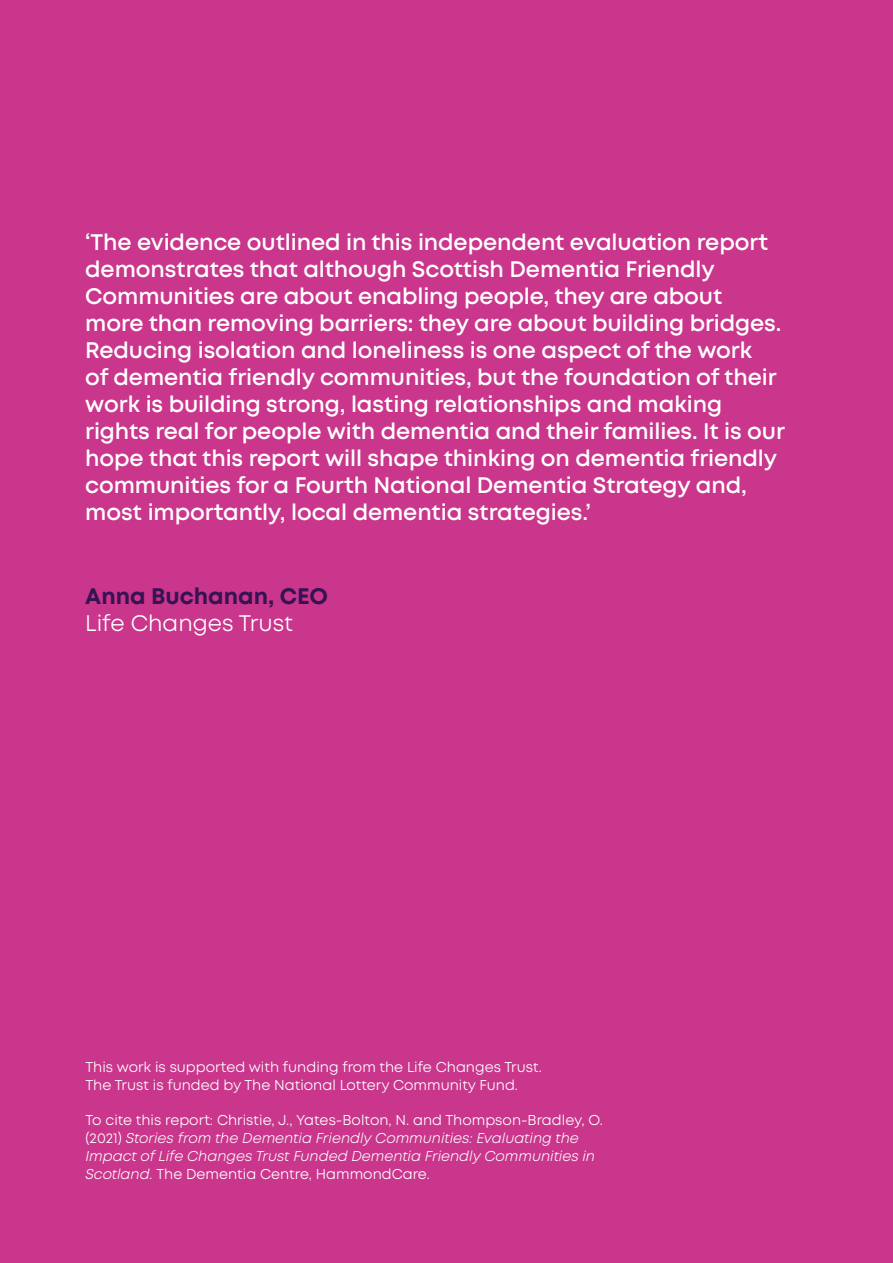
<style>
.page{position:relative;width:893px;height:1263px;background:#c9368c}
.page>*{position:absolute;margin:0;border:0;box-sizing:border-box;transform-origin:0 0}
.t1{font:600 22.5px/27px "Mont";letter-spacing:-.005em;color:#fff}
.t2{font:700 22.5px "Mont";color:#361352}
.t3{font:22.5px "Mont";color:#fff}
.t4{font:italic 14.25px/18px "Mont";color:#fff}
.t5{font:14.25px/18px "Mont";color:#fff}
.s1{font-style:normal}
</style>
<div class="page">
<p class="t1" style="left:85px;top:229px;width:701px">‘The evidence outlined in this independent evaluation report demonstrates that although Scottish Dementia Friendly Communities are about enabling people, they are about more than removing barriers: they are about building bridges.<br>Reducing isolation and loneliness is one aspect of the work<br>of dementia friendly communities, but the foundation of their work is building strong, lasting relationships and making rights real for people with dementia and their families. It is our hope that this report will shape thinking on dementia friendly communities for a Fourth National Dementia Strategy and, most importantly, local dementia strategies.’</p>
<p class="t2" style="left:85px;top:581px;width:244px">Anna Buchanan, CEO</p>
<p class="t3" style="left:85px;top:609px;width:209px">Life Changes Trust</p>
<p class="t5" style="left:86px;top:1058px;width:458px">This work is supported with funding from the Life Changes Trust.<br>The Trust is funded by The National Lottery Community Fund.</p>
<p class="t4" style="left:86px;top:1111px;width:519px"><span class="s1">To cite this report: Christie, J., Yates-Bolton, N. and Thompson-Bradley, O. (2021)</span> Stories from the Dementia Friendly Communities: Evaluating the Impact of Life Changes Trust Funded Dementia Friendly Communities in Scotland. <span class="s1">The Dementia Centre, HammondCare.</span></p>
</div>
